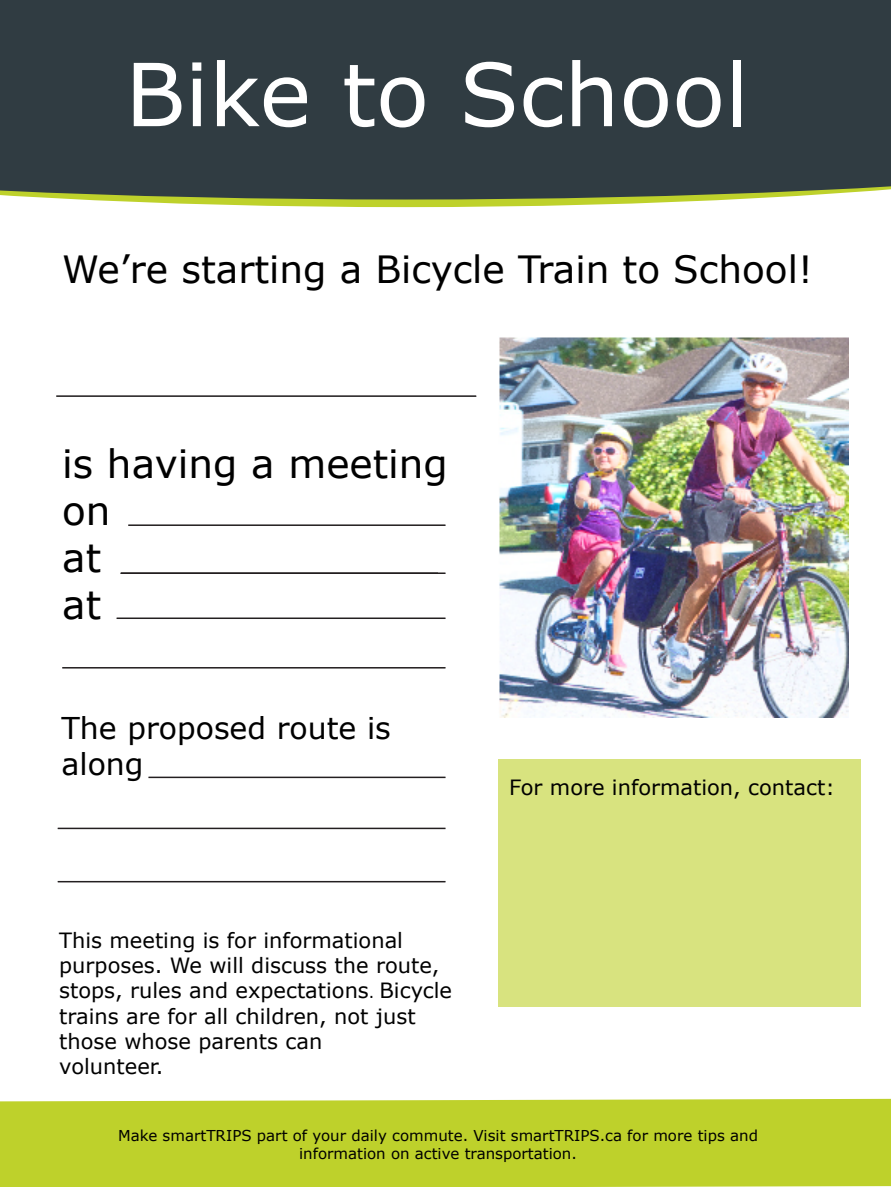
<style>
.page{position:relative;width:891px;height:1187px;background:#fff}
.page>*{position:absolute;margin:0;border:0;box-sizing:border-box;transform-origin:0 0}
.t1{font:87px "Verdana";color:#fff}
.t2{font:39px/46.8px "Verdana";color:#000}
.t3{font:37.5px "Verdana";color:#000}
.t4{font:30px/36px "Verdana";color:#000}
.t5{font:21px/25.2px "Verdana";color:#000}
.t6{font:15px/18px "Verdana";color:#000;text-align:center}
.s1{font-size:15px}
</style>
<div class="page">
<div style="left:0;top:1098px;width:891px;height:88px;background:#bed12b"></div>
<svg style="left:72px;top:199px;width:667px;height:8px;fill:#bed12b"></svg>
<div style="left:0;top:0;width:891px;height:199px;background:#303c42"></div>
<hr style="left:56px;top:395px;width:420px;height:2px;background:#231f20">
<hr style="left:128px;top:524px;width:318px;height:2px;background:#231f20">
<hr style="left:121px;top:572px;width:325px;height:2px;background:#231f20">
<hr style="left:62px;top:667px;width:384px;height:1px;background:#231f20">
<div style="left:498px;top:759px;width:362px;height:247px;background:#d8e37f"></div>
<hr style="left:148px;top:776px;width:298px;height:2px;background:#231f20">
<hr style="left:58px;top:827px;width:388px;height:2px;background:#231f20">
<hr style="left:58px;top:880px;width:388px;height:2px;background:#231f20">
<hr style="left:117px;top:617px;width:329px;height:2px;background:#231f20">
<img style="left:499px;top:337px;width:350px;height:380px">
<h1 class="t1" style="left:125px;top:39px;width:625px">Bike to School</h1>
<h3 class="t3" style="left:62px;top:245px;width:752px">We’re starting a Bicycle Train to School!</h3>
<h2 class="t2" style="left:62px;top:439px;width:387px">is having a meeting on<br>at<br>at</h2>
<h3 class="t4" style="left:62px;top:708px;width:331px">The proposed route is along</h3>
<p class="t5" style="left:59px;top:926px;width:394px">This meeting is for informational purposes. We will discuss the route, stops, rules and expectations<span class="s1">.</span> Bicycle trains are for all children, not just those whose parents can<br>volunteer.</p>
<p class="t5" style="left:509px;top:773px;width:327px">For more information, contact:</p>
<p class="t6" style="left:118px;top:1125px;width:642px">Make smartTRIPS part of your daily commute. Visit smartTRIPS.ca for more tips and information on active transportation.</p>
</div>
